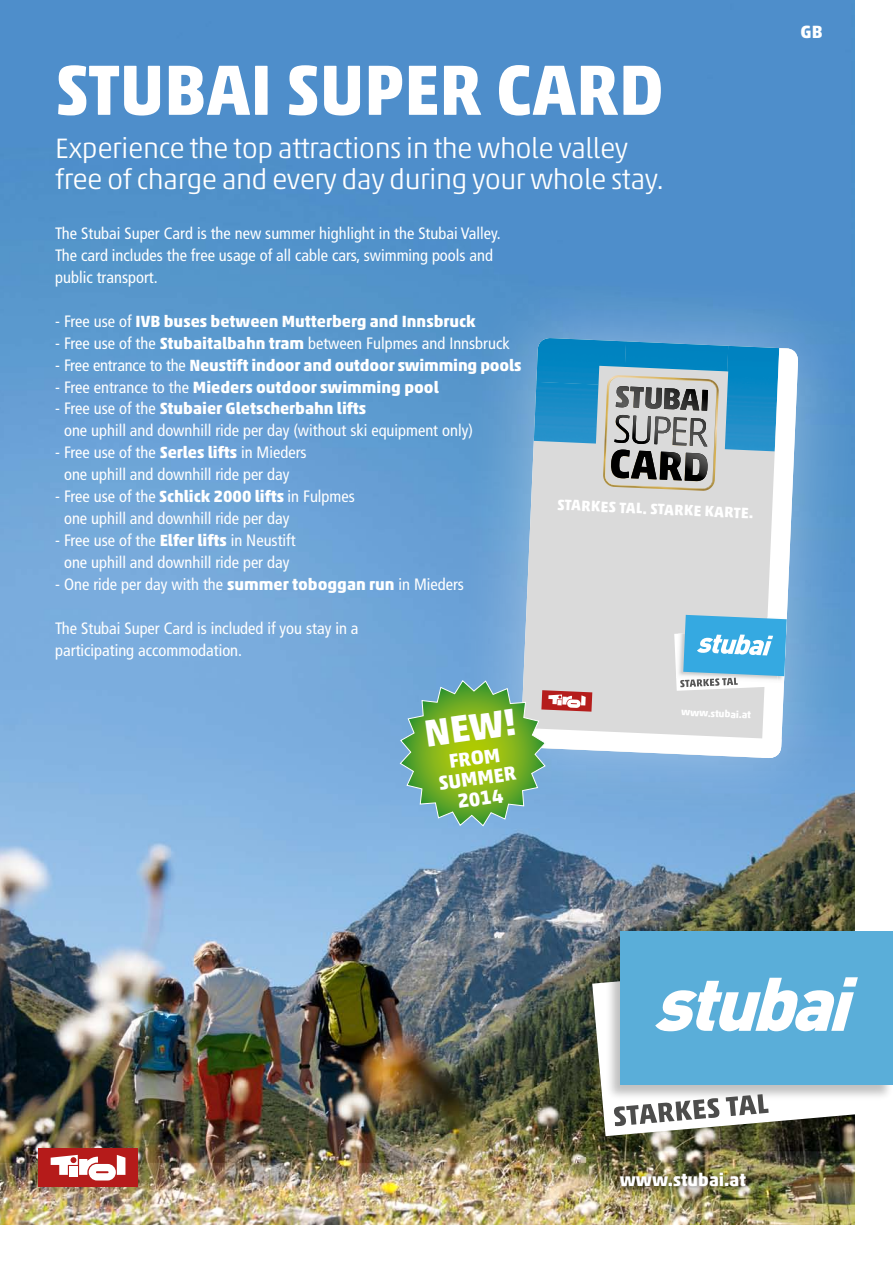
<style>
.page{position:relative;width:893px;height:1263px;background:#fff}
.page>*{position:absolute;margin:0;border:0;box-sizing:border-box;transform-origin:0 0}
.t1{font:700 72.15px "Akko Std";color:#fff;scale:.96 1}
.t2{font:700 38.55px "Akko Std";color:#fff}
.t3{font:300 28.5px/31.5px "Akko Std";letter-spacing:-.02em;color:#fff}
.t4{font:700 20.1px/20.4px "Akko Std";color:#fff}
.t5{font:700 18px "Akko Std";color:#fff}
.t6{font:condensed 16.5px/21.9px "Frutiger LT Std";color:#fff}
.t7{font:700 16.5px "Akko Std";color:#fff}
.t8{font:700 15.3px "Akko Std";color:#fff}
.t9{font:700 10.05px "Akko Std";color:#fff}
.s1{font-family:"Frutiger LT Std";font-weight:400;font-stretch:condensed}
.s2{font-family:"Akko Std";font-weight:700;font-stretch:normal}
</style>
<div class="page">
<img style="left:0;top:0;width:855px;height:1225px">
<div style="left:38px;top:1148px;width:100px;height:38px;background:#b51b1a"></div>
<svg style="left:51px;top:1155px;width:74px;height:25px"></svg>
<svg style="left:592px;top:960px;width:263px;height:176px"></svg>
<img style="left:602px;top:928px;width:291px;height:175px">
<div style="left:621px;top:931px;width:272px;height:153px;background:#5aaed9"></div>
<svg style="left:655px;top:977px;width:203px;height:54px"></svg>
<svg style="left:614px;top:1098px;width:106px;height:28px"></svg>
<svg style="left:726px;top:1094px;width:43px;height:22px"></svg>
<svg style="left:446px;top:263px;width:409px;height:570px;background:#5c96cb"></svg>
<div style="left:611px;top:1164px;width:144px;height:31px;background:#000;opacity:.75"></div>
<svg style="left:399px;top:338px;width:399px;height:489px;background:#94b9c7"></svg>
<h1 class="t1" style="left:55px;top:45px;width:627px">Stubai Super card</h1>
<h3 class="t3" style="left:55px;top:132px;width:610px">Experience the top attractions in the whole valley free of charge and every day during your whole stay.</h3>
<p class="t6" style="left:55px;top:222px;width:447px">The Stubai Super Card is the new summer highlight in the Stubai Valley.<br>The card includes the free usage of all cable cars, swimming pools and public transport.</p>
<p class="t7" style="left:55px;top:311px;width:422px"><span class="s1">- Free use of</span> IVB buses between Mutterberg and Innsbruck</p>
<p class="t6" style="left:55px;top:332px;width:456px">- Free use of the <span class="s2">Stubaitalbahn tram</span> between Fulpmes and Innsbruck</p>
<p class="t7" style="left:55px;top:355px;width:468px"><span class="s1">- Free entrance to the</span> Neustift indoor and outdoor swimming pools</p>
<p class="t7" style="left:55px;top:377px;width:385px"><span class="s1">- Free entrance to the</span> Mieders outdoor swimming pool</p>
<p class="t7" style="left:55px;top:399px;width:313px"><span class="s1">- Free use of the</span> Stubaier Gletscherbahn lifts</p>
<p class="t6" style="left:64px;top:420px;width:410px">one uphill and downhill ride per day (without ski equipment only)</p>
<p class="t6" style="left:55px;top:442px;width:253px;text-align:center">- Free use of the <span class="s2">Serles lifts</span> in Mieders one uphill and downhill ride per day</p>
<p class="t6" style="left:64px;top:486px;width:292px;text-indent:-9px">- Free use of the <span class="s2">Schlick 2000 lifts</span> in Fulpmes one uphill and downhill ride per day</p>
<p class="t6" style="left:55px;top:530px;width:242px;text-align:center">- Free use of the <span class="s2">Elfer lifts</span> in Neustift one uphill and downhill ride per day</p>
<p class="t6" style="left:55px;top:574px;width:410px">- One ride per day with the <span class="s2">summer toboggan run</span> in Mieders</p>
<p class="t6" style="left:55px;top:617px;width:305px">The Stubai Super Card is included if you stay in a participating accommodation.</p>
<h2 class="t2" style="left:421px;top:710px;width:94px;rotate:-8deg">ne w!</h2>
<p class="t4" style="left:435px;top:753px;width:68px;text-indent:13px;rotate:-8deg">From summe</p>
<p class="t4" style="left:456px;top:791px;width:48px;rotate:-8deg">2014</p>
<p class="t8" style="left:558px;top:494px;width:198px;rotate:3deg">STARKES TAL. STARKE KARTE.</p>
<p class="t9" style="left:681px;top:706px;width:71px;rotate:2deg">www.stubai.at</p>
<p class="t5" style="left:801px;top:21px;width:24px">GB</p>
<p class="t5" style="left:620px;top:1169px;width:128px">www.stubai.at</p>
</div>
